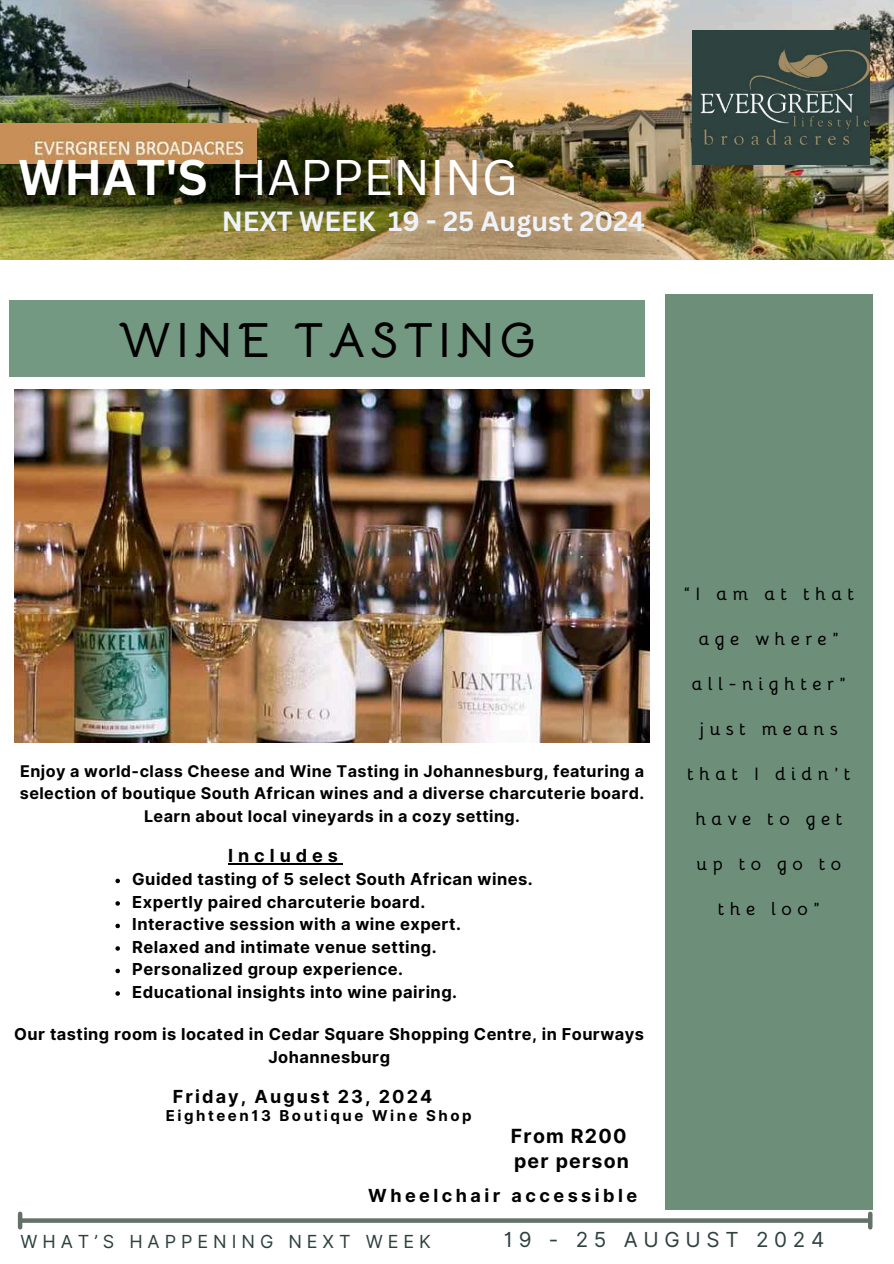
<style>
.page{position:relative;width:894px;height:1264px;background:#fff}
.page>*{position:absolute;margin:0;border:0;box-sizing:border-box;transform-origin:0 0}
.t1{font:700 49.5px "Bellota";letter-spacing:.095em;color:#000}
.t2{font:48.75px "Canva Sans";color:#fff}
.t3{font:700 27px "Canva Sans";color:#eff3f9}
.t4{font:20.7px "Inter";letter-spacing:.275em;color:#2d413e}
.t5{font:700 19.5px/24.8px "Inter";letter-spacing:.06em;color:#000}
.t6{font:700 18px "Bellota";letter-spacing:.3em;color:#000}
.t7{font:18px "Inter";letter-spacing:.275em;color:#2d413e}
.t8{font:700 18px "Inter";letter-spacing:.115em;color:#000}
.t9{font:700 18px "Inter";letter-spacing:.19em;color:#000}
.t10{font:700 18px "Inter";letter-spacing:.275em;color:#000}
.t11{font:700 16.5px/22.5px "Inter";letter-spacing:.03em;color:#000}
.t12{font:700 16.35px/22.5px "Inter";letter-spacing:.03em;color:#000;text-align:center}
.t13{font:700 16.2px/22.4px "Inter";letter-spacing:.03em;color:#000;text-align:center}
.t14{font:700 15px "Inter";letter-spacing:.17em;color:#000}
.s1{font-weight:700}
</style>
<div class="page">
<div style="left:665px;top:294px;width:207px;height:915px;background:#6d8f7a"></div>
<img style="left:0;top:0;width:893px;height:259px">
<img style="left:692px;top:30px;width:177px;height:134px">
<svg style="left:22px;top:1218px;width:845px;height:4px;background:#6f7c74"></svg>
<hr style="left:18px;top:1213px;width:4px;height:14px;background:#637168">
<div style="left:867px;top:1213px;width:5px;height:14px;background:#637168"></div>
<img style="left:0;top:123px;width:256px;height:40px">
<img style="left:15px;top:389px;width:634px;height:353px">
<div style="left:9px;top:300px;width:635px;height:76px;background:#749982"></div>
<hr style="left:228px;top:863px;width:115px;height:1px;background:#000">
<svg style="left:115px;top:878px;width:5px;height:5px"></svg>
<svg style="left:115px;top:901px;width:5px;height:4px"></svg>
<svg style="left:115px;top:923px;width:5px;height:5px"></svg>
<svg style="left:115px;top:946px;width:5px;height:4px"></svg>
<svg style="left:115px;top:968px;width:5px;height:5px"></svg>
<svg style="left:115px;top:991px;width:5px;height:4px"></svg>
<h2 class="t2" style="left:19px;top:143px;width:501px"><span class="s1">WHAT'S</span> HAPPENING</h2>
<h3 class="t3" style="left:222px;top:202px;width:425px">NEXT WEEK 19 - 25 August 2024</h3>
<h1 class="t1" style="left:118px;top:309px;width:419px">WINE TASTING</h1>
<p class="t13" style="left:20px;top:759px;width:625px">Enjoy a world-class Cheese and Wine Tasting in Johannesburg, featuring a selection of boutique South African wines and a diverse charcuterie board.<br>Learn about local vineyards in a cozy setting.</p>
<p class="t10" style="left:228px;top:844px;width:111px">Includes</p>
<p class="t11" style="left:132px;top:868px;width:402px">Guided tasting of 5 select South African wines.<br>Expertly paired charcuterie board.<br>Interactive session with a wine expert.<br>Relaxed and intimate venue setting.<br>Personalized group experience.<br>Educational insights into wine pairing.</p>
<p class="t12" style="left:14px;top:1023px;width:631px">Our tasting room is located in Cedar Square Shopping Centre, in Fourways<br>Johannesburg</p>
<p class="t8" style="left:173px;top:1085px;width:261px">Friday, August 23, 2024</p>
<p class="t14" style="left:166px;top:1107px;width:307px">Eighteen13 Boutique Wine Shop</p>
<p class="t5" style="left:511px;top:1123px;width:120px">From R200 per person</p>
<p class="t9" style="left:368px;top:1184px;width:270px">Wheelchair accessible</p>
<p class="t6" style="left:683px;top:582px;width:172px">“I am at that</p>
<p class="t6" style="left:698px;top:627px;width:142px">age where”</p>
<p class="t6" style="left:691px;top:672px;width:156px">all-nighter”</p>
<p class="t6" style="left:699px;top:717px;width:139px">just means</p>
<p class="t6" style="left:687px;top:762px;width:165px">that I didn’t</p>
<p class="t6" style="left:695px;top:807px;width:148px">have to get</p>
<p class="t6" style="left:696px;top:852px;width:146px">up to go to</p>
<p class="t6" style="left:717px;top:897px;width:104px">the loo”</p>
<p class="t7" style="left:20px;top:1230px;width:412px">WHAT’S HAPPENING NEXT WEEK</p>
<p class="t4" style="left:504px;top:1227px;width:322px">19 - 25 AUGUST 2024</p>
</div>
